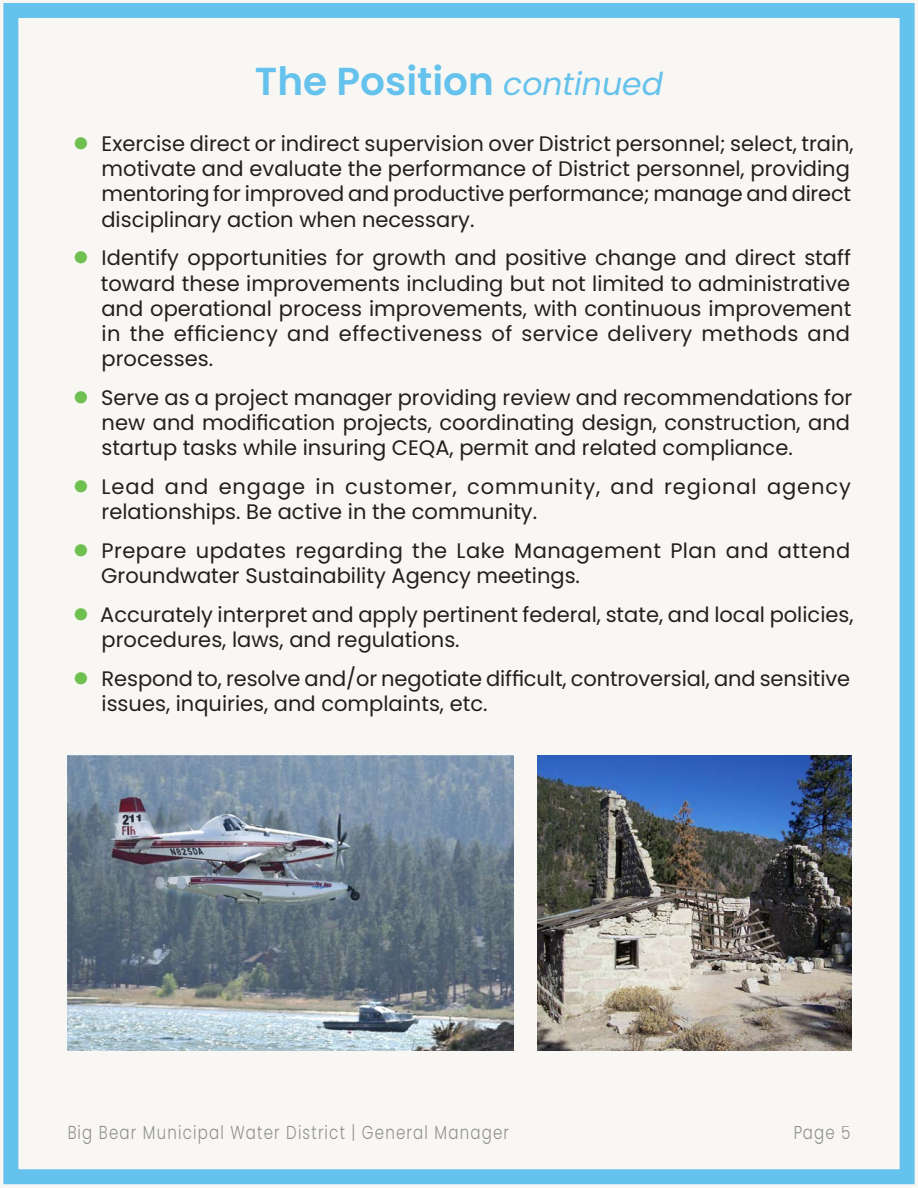
<style>
.page{position:relative;width:918px;height:1188px;background:#f9f7f3}
.page>*{position:absolute;margin:0;border:0;box-sizing:border-box;transform-origin:0 0}
.RA_Major_Heading{font:600 39px "Poppins";color:#65c2ec}
.t1{font:21px/25.2px "Poppins";color:#231f20}
.t2{font:21px/25.2px "Poppins";letter-spacing:.02em;color:#231f20}
.t3{font:21px/25.2px "Poppins";letter-spacing:.04em;color:#231f20}
.t4{font:300 18.75px "Poppins";letter-spacing:.08em;color:#57585a;scale:.8 1}
.s1{font-weight:400;font-style:italic;font-size:31.5px}
</style>
<div class="page">
<div style="left:3px;top:3px;width:912px;height:1181px;border:15px solid #65c2ec"></div>
<img style="left:68px;top:756px;width:445px;height:295px">
<img style="left:538px;top:756px;width:313px;height:295px">
<svg style="left:75px;top:137px;width:12px;height:13px"></svg>
<svg style="left:75px;top:251px;width:12px;height:13px"></svg>
<svg style="left:75px;top:391px;width:12px;height:12px"></svg>
<svg style="left:75px;top:480px;width:12px;height:12px"></svg>
<svg style="left:75px;top:544px;width:12px;height:12px"></svg>
<svg style="left:75px;top:608px;width:12px;height:12px"></svg>
<svg style="left:75px;top:672px;width:12px;height:12px"></svg>
<p class="RA_Major_Heading" style="left:255px;top:59px;width:410px">The Position <span class="s1">continued</span></p>
<p class="t1" style="left:101px;top:131px;width:754px">Exercise direct or indirect supervision over District personnel; select, train, motivate and evaluate the performance of District personnel, providing mentoring for improved and productive performance; manage and direct disciplinary action when necessary.</p>
<p class="t1" style="left:101px;top:246px;width:752px;text-align:justify">Identify opportunities for growth and positive change and direct staff toward these improvements including but not limited to administrative and operational process improvements, with continuous improvement in the efficiency and effectiveness of service delivery methods and processes.</p>
<p class="t1" style="left:101px;top:385px;width:753px;text-align:justify">Serve as a project manager providing review and recommendations for new and modification projects, coordinating design, construction, and startup tasks while insuring CEQA, permit and related compliance.</p>
<p class="t3" style="left:102px;top:474px;width:751px">Lead and engage in customer, community, and regional agency relationships. Be active in the community.</p>
<p class="t2" style="left:101px;top:538px;width:751px">Prepare updates regarding the Lake Management Plan and attend<br>Groundwater Sustainability Agency meetings.</p>
<p class="t1" style="left:100px;top:602px;width:755px">Accurately interpret and apply pertinent federal, state, and local policies, procedures, laws, and regulations.</p>
<p class="t1" style="left:102px;top:666px;width:750px">Respond to, resolve and/or negotiate difficult, controversial, and sensitive issues, inquiries, and complaints, etc.</p>
<p class="t4" style="left:68px;top:1122px;width:553px">Big Bear Municipal Water District | General Manager</p>
<p class="t4" style="left:793px;top:1122px;width:73px">Page 5</p>
</div>
